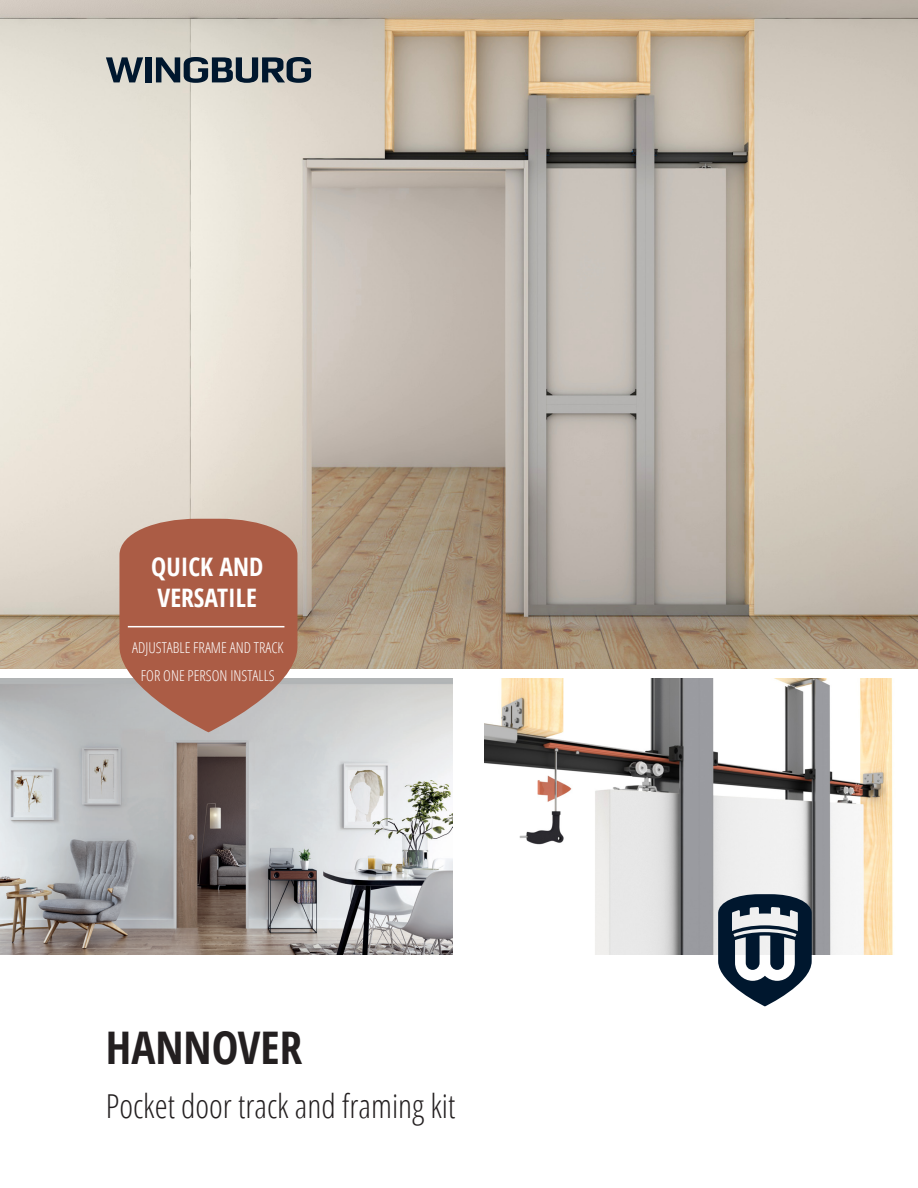
<style>
.page{position:relative;width:918px;height:1188px;background:#fff}
.page>*{position:absolute;margin:0;border:0;box-sizing:border-box;transform-origin:0 0}
.t1{font:700 condensed 45px "Open Sans";color:#231f20}
.t2{font:300 condensed 33px "Open Sans";color:#231f20}
.t3{font:700 condensed 25.5px/30.6px "Open Sans";color:#fff}
.t4{font:300 condensed 15px/28.3px "Open Sans";color:#fff;text-align:center}
</style>
<div class="page">
<img style="left:0;top:678px;width:453px;height:277px">
<img style="left:0;top:0;width:918px;height:669px">
<svg style="left:119px;top:519px;width:178px;height:213px;background:#af6e5a"></svg>
<hr style="left:128px;top:626px;width:156px;height:1px;background:#fff">
<img style="left:484px;top:678px;width:409px;height:277px">
<svg style="left:718px;top:894px;width:94px;height:112px"></svg>
<svg style="left:106px;top:57px;width:37px;height:25px"></svg>
<div style="left:146px;top:57px;width:6px;height:25px;background:#00172e"></div>
<svg style="left:156px;top:57px;width:155px;height:26px;background:#636d75"></svg>
<p class="t3" style="left:151px;top:551px;width:114px">QUICK AND<br>VERSATILE</p>
<p class="t4" style="left:132px;top:633px;width:153px">ADJUSTABLE FRAME AND TRACK<br>FOR ONE PERSON INSTALLS</p>
<p class="t1" style="left:106px;top:1016px;width:198px">HANNOVER</p>
<p class="t2" style="left:106px;top:1083px;width:351px">Pocket door track and framing kit</p>
</div>
